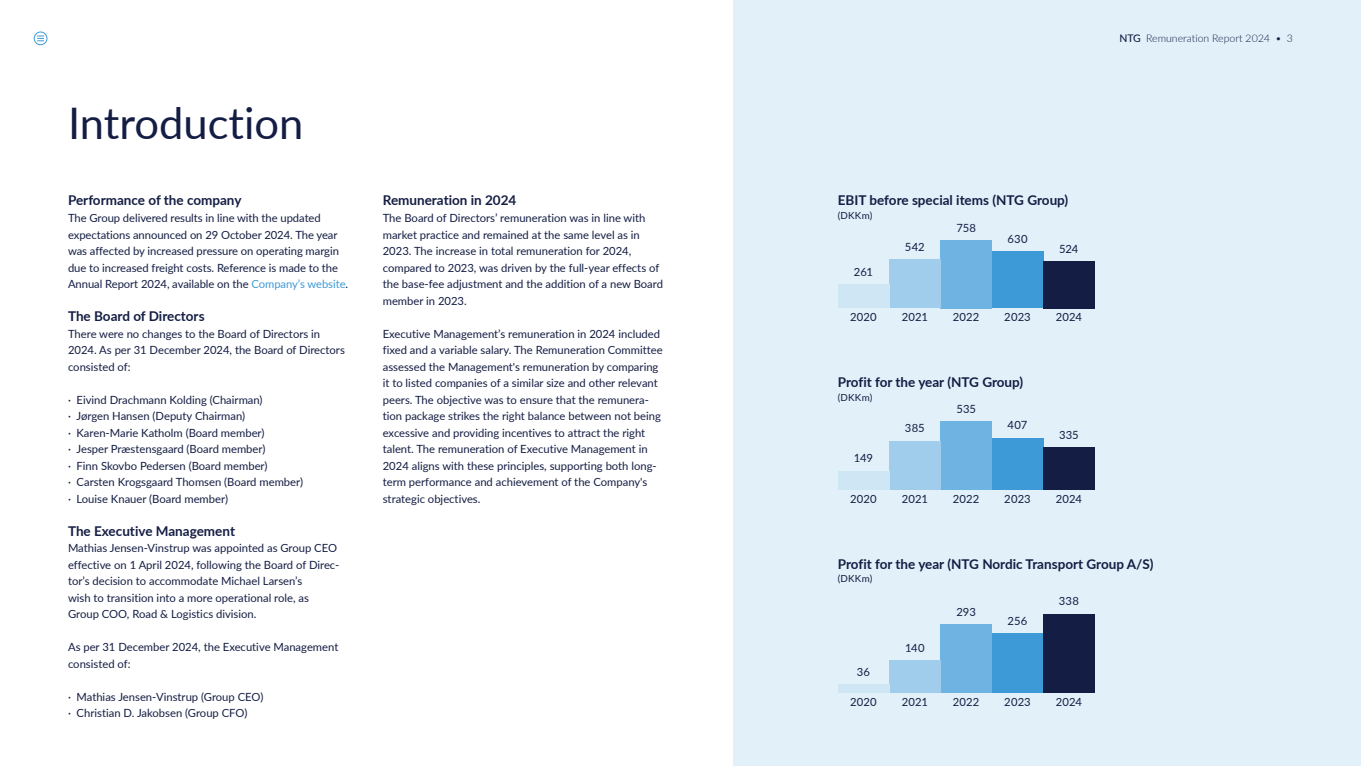
<style>
.page{position:relative;width:1361px;height:766px;background:#fff}
.page>*{position:absolute;margin:0;border:0;box-sizing:border-box;transform-origin:0 0}
.t1{font:43.5px "Lato";color:#141d43}
.t2{font:700 13.5px "Lato";color:#141d43}
.t3{font:11.25px/16.5px "Lato";color:#141d43}
.t4{font:300 10.5px "Lato";color:#141d43}
.t5{font:9.75px "Lato";letter-spacing:.03em;color:#141d43}
.s1{color:#3e9ad7}
.s2{font-weight:500}
</style>
<div class="page">
<div style="left:734px;top:0;width:627px;height:765px;background:#e2f0f9"></div>
<div style="left:940px;top:240px;width:52px;height:68px;background:#6eb3e1"></div>
<div style="left:940px;top:421px;width:52px;height:68px;background:#6eb3e1"></div>
<div style="left:940px;top:624px;width:52px;height:68px;background:#6eb3e1"></div>
<div style="left:889px;top:259px;width:51px;height:49px;background:#9fcdeb"></div>
<div style="left:889px;top:440px;width:51px;height:49px;background:#9fcdeb"></div>
<div style="left:889px;top:659px;width:51px;height:33px;background:#9fcdeb"></div>
<div style="left:838px;top:284px;width:51px;height:24px;background:#cfe6f5"></div>
<div style="left:838px;top:470px;width:51px;height:19px;background:#cfe6f5"></div>
<div style="left:838px;top:684px;width:51px;height:8px;background:#cfe6f5"></div>
<div style="left:992px;top:251px;width:51px;height:57px;background:#3e9ad7"></div>
<div style="left:992px;top:438px;width:51px;height:51px;background:#3e9ad7"></div>
<div style="left:992px;top:633px;width:51px;height:59px;background:#3e9ad7"></div>
<div style="left:1043px;top:261px;width:51px;height:47px;background:#141d43"></div>
<div style="left:1043px;top:447px;width:51px;height:42px;background:#141d43"></div>
<div style="left:1043px;top:613px;width:51px;height:79px;background:#141d43"></div>
<svg style="left:37px;top:36px;width:7px;height:6px"></svg>
<div style="left:34px;top:32px;width:13px;height:13px;border:1px solid #3e9ad7;border-radius:50%"></div>
<h1 class="t1" style="left:68px;top:92px;width:237px">Introduction</h1>
<p class="t2" style="left:68px;top:190px;width:175px">Performance of the company</p>
<p class="t3" style="left:68px;top:209px;width:282px">The Group delivered results in line with the updated expectations announced on 29 October 2024. The year was affected by increased pressure on operating margin due to increased freight costs. Reference is made to the Annual Report 2024, available on the <span class="s1">Company’s website</span>.</p>
<p class="t2" style="left:68px;top:306px;width:138px">The Board of Directors</p>
<p class="t3" style="left:68px;top:324px;width:278px">There were no changes to the Board of Directors in<br>2024. As per 31 December 2024, the Board of Directors consisted of:</p>
<p class="t3" style="left:68px;top:390px;width:236px">· Eivind Drachmann Kolding (Chairman)<br>· Jørgen Hansen (Deputy Chairman)<br>· Karen-Marie Katholm (Board member)<br>· Jesper Præstensgaard (Board member)<br>· Finn Skovbo Pedersen (Board member)<br>· Carsten Krogsgaard Thomsen (Board member) · Louise Knauer (Board member)</p>
<p class="t2" style="left:68px;top:520px;width:168px">The Executive Management</p>
<p class="t3" style="left:68px;top:539px;width:273px">Mathias Jensen-Vinstrup was appointed as Group CEO effective on 1 April 2024, following the Board of Direc&shy;tor’s decision to accommodate Michael Larsen’s<br>wish to transition into a more operational role, as Group COO, Road &amp; Logistics division.</p>
<p class="t3" style="left:68px;top:638px;width:272px">As per 31 December 2024, the Executive Management consisted of:</p>
<p class="t3" style="left:68px;top:687px;width:197px">· Mathias Jensen-Vinstrup (Group CEO) · Christian D. Jakobsen (Group CFO)</p>
<p class="t2" style="left:383px;top:190px;width:135px">Remuneration in 2024</p>
<p class="t3" style="left:383px;top:209px;width:282px">The Board of Directors’ remuneration was in line with market practice and remained at the same level as in 2023. The increase in total remuneration for 2024, compared to 2023, was driven by the full-year effects of the base-fee adjustment and the addition of a new Board member in 2023.</p>
<p class="t3" style="left:383px;top:325px;width:281px">Executive Management’s remuneration in 2024 included fixed and a variable salary. The Remuneration Committee assessed the Management's remuneration by comparing it to listed companies of a similar size and other relevant peers. The objective was to ensure that the remunera&shy;tion package strikes the right balance between not being excessive and providing incentives to attract the right talent. The remuneration of Executive Management in 2024 aligns with these principles, supporting both long&shy;term performance and achievement of the Company's strategic objectives.</p>
<p class="t4" style="left:1119px;top:30px;width:175px"><span class="s2">NTG</span> Remuneration Report 2024 • 3</p>
<p class="t2" style="left:838px;top:190px;width:232px">EBIT before special items (NTG Group)</p>
<p class="t5" style="left:838px;top:208px;width:36px">(DKKm)</p>
<p class="t3" style="left:854px;top:263px;width:21px">261</p>
<p class="t3" style="left:850px;top:308px;width:28px">2020</p>
<p class="t3" style="left:905px;top:238px;width:21px">542</p>
<p class="t3" style="left:901px;top:308px;width:28px">2021</p>
<p class="t3" style="left:956px;top:218px;width:21px">758</p>
<p class="t3" style="left:1007px;top:230px;width:22px">630</p>
<p class="t3" style="left:953px;top:308px;width:28px">2022</p>
<p class="t3" style="left:1004px;top:308px;width:28px">2023</p>
<p class="t2" style="left:838px;top:372px;width:187px">Profit for the year (NTG Group)</p>
<p class="t5" style="left:838px;top:390px;width:36px">(DKKm)</p>
<p class="t3" style="left:854px;top:449px;width:21px">149</p>
<p class="t3" style="left:850px;top:489px;width:28px">2020</p>
<p class="t3" style="left:905px;top:419px;width:21px">385</p>
<p class="t3" style="left:901px;top:489px;width:28px">2021</p>
<p class="t3" style="left:956px;top:400px;width:21px">535</p>
<p class="t3" style="left:1007px;top:416px;width:21px">407</p>
<p class="t3" style="left:953px;top:489px;width:28px">2022</p>
<p class="t3" style="left:1004px;top:489px;width:28px">2023</p>
<p class="t3" style="left:1059px;top:239px;width:21px">524</p>
<p class="t3" style="left:1056px;top:308px;width:28px">2024</p>
<p class="t3" style="left:1059px;top:425px;width:21px">335</p>
<p class="t3" style="left:1056px;top:489px;width:28px">2024</p>
<p class="t2" style="left:838px;top:553px;width:317px">Profit for the year (NTG Nordic Transport Group A/S)</p>
<p class="t5" style="left:838px;top:571px;width:36px">(DKKm)</p>
<p class="t3" style="left:857px;top:662px;width:15px">36</p>
<p class="t3" style="left:850px;top:692px;width:28px">2020</p>
<p class="t3" style="left:905px;top:638px;width:21px">140</p>
<p class="t3" style="left:901px;top:692px;width:28px">2021</p>
<p class="t3" style="left:956px;top:603px;width:21px">293</p>
<p class="t3" style="left:1007px;top:611px;width:21px">256</p>
<p class="t3" style="left:953px;top:692px;width:28px">2022</p>
<p class="t3" style="left:1004px;top:692px;width:28px">2023</p>
<p class="t3" style="left:1059px;top:592px;width:22px">338</p>
<p class="t3" style="left:1056px;top:692px;width:28px">2024</p>
</div>
